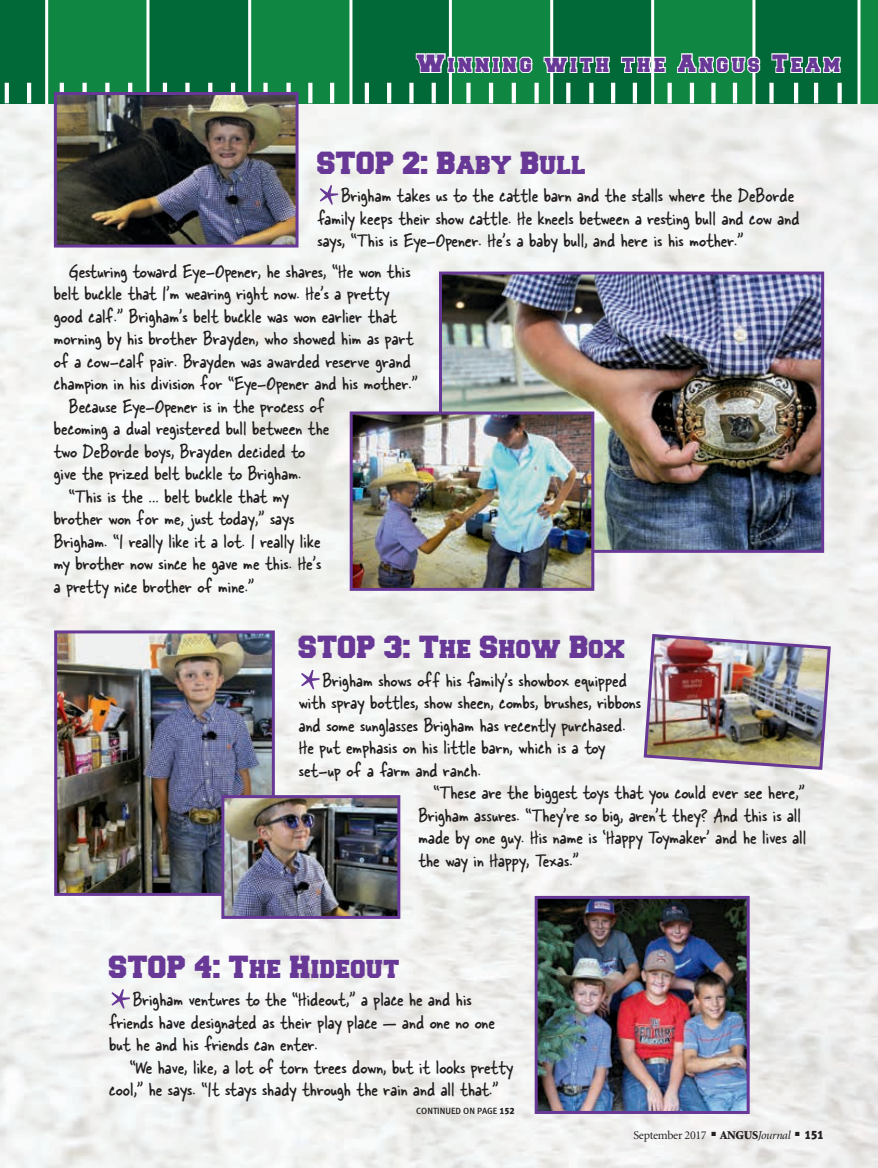
<style>
.page{position:relative;width:878px;height:1168px;background:#fff}
.page>*{position:absolute;margin:0;border:0;box-sizing:border-box;transform-origin:0 0}
.cutlines{font:57px "Minion Pro";color:#683896}
.headline{font:27px "Freshman";letter-spacing:.01em;color:#683896}
.cutlines-2{font:21px/22.5px "Skippy Sharp";color:#231f20}
.table_footnotes{font:21px "Freshman";letter-spacing:.15em;color:#683896}
.t1{font:12px "Minion";letter-spacing:-.025em;color:#231f20}
.t2{font:9px "Meta Medium LF";color:#231f20}
.s1{font-family:"Meta Black LF"}
.s2{font-weight:900}
.s3{font-style:italic}
</style>
<div class="page">
<img style="left:0;top:103px;width:878px;height:1065px">
<div style="left:0;top:0;width:857px;height:103px;background:#016938"></div>
<div style="left:45px;top:0;width:104px;height:103px;background:#0f8743"></div>
<div style="left:248px;top:0;width:104px;height:103px;background:#0f8743"></div>
<svg style="left:857px;top:0;width:21px;height:103px;background:#30975d"></svg>
<svg style="left:837px;top:83px;width:4px;height:20px"></svg>
<hr style="left:814px;top:83px;width:4px;height:20px;background:#fff">
<hr style="left:794px;top:83px;width:4px;height:20px;background:#fff">
<svg style="left:769px;top:83px;width:4px;height:20px"></svg>
<hr style="left:611px;top:83px;width:4px;height:20px;background:#fff">
<svg style="left:409px;top:83px;width:4px;height:20px"></svg>
<svg style="left:387px;top:83px;width:4px;height:20px"></svg>
<hr style="left:365px;top:83px;width:4px;height:20px;background:#fff">
<hr style="left:330px;top:83px;width:4px;height:20px;background:#fff">
<svg style="left:308px;top:83px;width:4px;height:20px"></svg>
<div style="left:286px;top:83px;width:5px;height:20px;background:#fff"></div>
<svg style="left:263px;top:83px;width:4px;height:9px"></svg>
<hr style="left:231px;top:83px;width:4px;height:20px;background:#fff">
<svg style="left:208px;top:83px;width:4px;height:9px"></svg>
<svg style="left:185px;top:83px;width:4px;height:9px"></svg>
<hr style="left:163px;top:83px;width:4px;height:20px;background:#fff">
<svg style="left:128px;top:83px;width:4px;height:9px"></svg>
<svg style="left:105px;top:83px;width:4px;height:9px"></svg>
<div style="left:82px;top:83px;width:5px;height:20px;background:#fff"></div>
<svg style="left:60px;top:83px;width:4px;height:9px"></svg>
<hr style="left:27px;top:83px;width:4px;height:20px;background:#fff">
<svg style="left:5px;top:83px;width:4px;height:20px"></svg>
<svg style="left:414px;top:0;width:196px;height:103px;background:#2c8c5a"></svg>
<svg style="left:619px;top:0;width:142px;height:103px;background:#31925d"></svg>
<svg style="left:770px;top:52px;width:71px;height:22px"></svg>
<img style="left:58px;top:96px;width:236px;height:148px">
<div style="left:54px;top:92px;width:244px;height:156px;border:3px solid #683896"></div>
<img style="left:443px;top:276px;width:377px;height:273px">
<div style="left:439px;top:272px;width:385px;height:281px;border:3px solid #683896"></div>
<img style="left:354px;top:415px;width:236px;height:172px">
<div style="left:350px;top:411px;width:244px;height:180px;border:3px solid #683896"></div>
<img style="left:58px;top:634px;width:213px;height:258px">
<div style="left:54px;top:630px;width:221px;height:266px;border:3px solid #683896"></div>
<img style="left:225px;top:799px;width:171px;height:116px">
<div style="left:221px;top:795px;width:179px;height:124px;border:3px solid #683896"></div>
<img style="left:538px;top:900px;width:207px;height:210px">
<div style="left:534px;top:896px;width:215px;height:218px;border:3px solid #683896"></div>
<img style="left:642px;top:632px;width:190px;height:139px">
<p class="table_footnotes" style="left:417px;top:54px;width:425px">Winning with the Angus Team</p>
<p class="headline" style="left:317px;top:151px;width:270px">STOP 2: Baby Bull</p>
<p class="cutlines" style="left:317px;top:167px;width:25px">*</p>
<p class="cutlines-2" style="left:317px;top:183px;width:483px;text-indent:24px">Brigham takes us to the cattle barn and the stalls where the DeBorde family keeps their show cattle. He kneels between a resting bull and cow and says, “This is Eye-Opener. He’s a baby bull, and here is his mother.”</p>
<p class="cutlines-2" style="left:54px;top:258px;width:365px;text-indent:15px">Gesturing toward Eye-Opener, he shares, “He won this belt buckle that I’m wearing right now. He’s a pretty good calf.” Brigham’s belt buckle was won earlier that morning by his brother Brayden, who showed him as part of a cow-calf pair. Brayden was awarded reserve grand champion in his division for “Eye-Opener and his mother.”</p>
<p class="cutlines-2" style="left:54px;top:393px;width:277px;text-indent:15px">Because Eye-Opener is in the process of becoming a dual registered bull between the two DeBorde boys, Brayden decided to give the prized belt buckle to Brigham.</p>
<p class="cutlines-2" style="left:54px;top:483px;width:269px;text-indent:15px">“This is the … belt buckle that my brother won for me, just today,” says Brigham. “I really like it a lot. I really like my brother now since he gave me this. He’s a pretty nice brother of mine.”</p>
<p class="headline" style="left:299px;top:635px;width:328px">STOP 3: The Show Box</p>
<p class="cutlines" style="left:299px;top:651px;width:25px">*</p>
<p class="cutlines-2" style="left:299px;top:668px;width:343px;text-indent:24px">Brigham shows off his family’s showbox equipped with spray bottles, show sheen, combs, brushes, ribbons and some sunglasses Brigham has recently purchased.<br>He put emphasis on his little barn, which is a toy set-up of a farm and ranch.</p>
<p class="cutlines-2" style="left:418px;top:780px;width:389px;text-indent:15px">“These are the biggest toys that you could ever see here,” Brigham assures. “They’re so big, aren’t they? And this is all made by one guy. His name is ‘Happy Toymaker’ and he lives all the way in Happy, Texas.”</p>
<p class="headline" style="left:109px;top:954px;width:292px">STOP 4: The Hideout</p>
<p class="cutlines" style="left:109px;top:970px;width:25px">*</p>
<p class="cutlines-2" style="left:109px;top:987px;width:387px;text-indent:24px">Brigham ventures to the “Hideout,” a place he and his friends have designated as their play place — and one no one but he and his friends can enter.</p>
<p class="cutlines-2" style="left:109px;top:1054px;width:405px;text-indent:21px">“We have, like, a lot of torn trees down, but it looks pretty cool,” he says. “It stays shady through the rain and all that.”</p>
<p class="t2" style="left:416px;top:1105px;width:100px">CONTINUED ON PAGE <span class="s1">152</span></p>
<p class="t1" style="left:633px;top:1129px;width:192px">September 2017 ■ <span class="s2">ANGUS</span><span class="s3">Journal</span> ■ <span class="s1">151</span></p>
</div>
